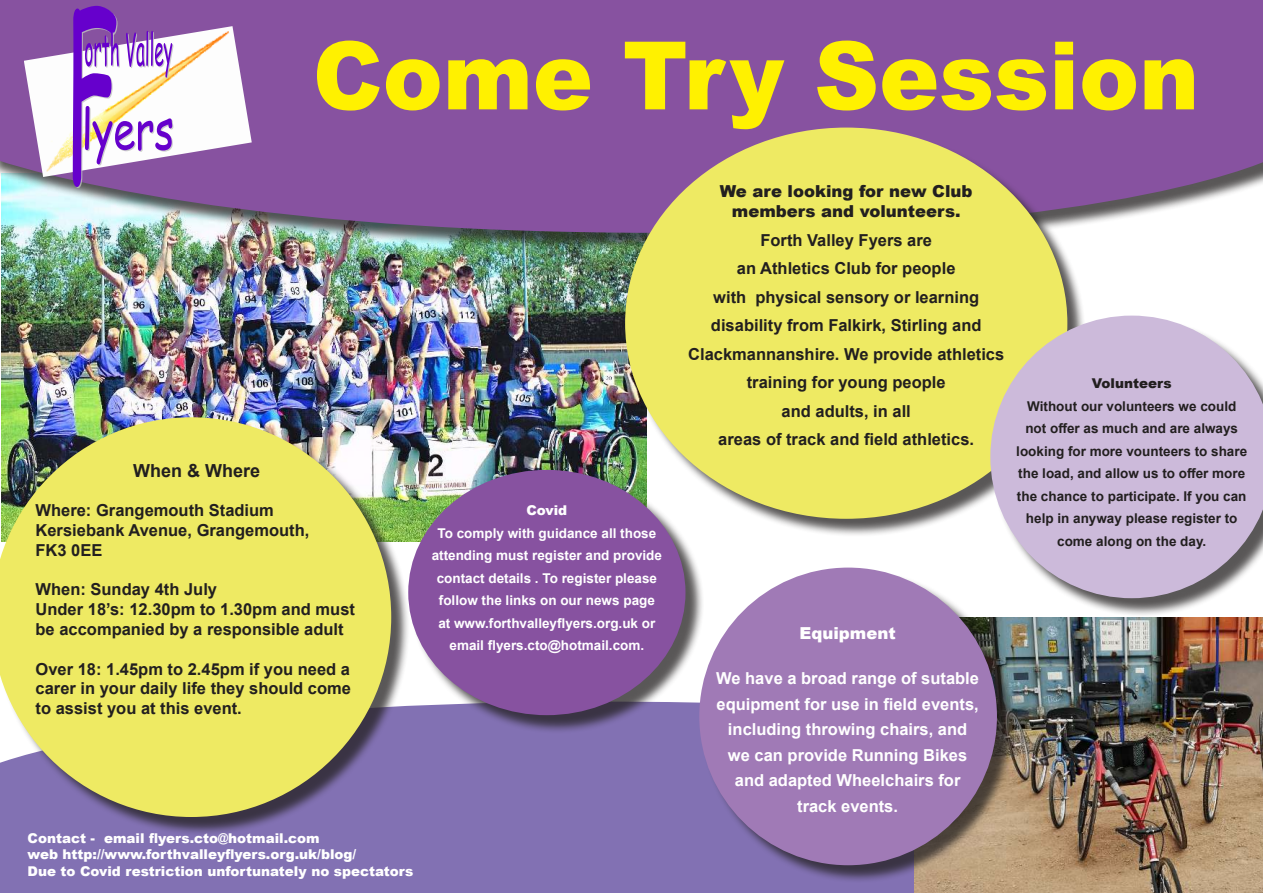
<style>
.page{position:relative;width:1263px;height:893px;background:#fff}
.page>*{position:absolute;margin:0;border:0;box-sizing:border-box;transform-origin:0 0}
.t1{font:900 94.5px "Arial";color:#fff100;scale:.95 1}
.t2{font:700 18px "Arial";color:#221f1f}
.t3{font:700 16.5px/28.5px "Arial";color:#221f1f}
.t4{font:700 16.5px/25.5px "Arial";color:#fff;text-align:center}
.t5{font:900 16.5px/19.8px "Arial";color:#221f1f;text-align:center}
.t6{font:900 16.5px "Arial";color:#fff}
.t7{font:700 13.5px/22.5px "Arial";color:#221f1f;text-align:center}
.t8{font:700 13.5px/22.5px "Arial";color:#fff;text-align:center}
.t9{font:900 13.5px/16.2px "Arial";color:#fff}
.t10{font:900 13.5px "Arial";color:#221f1f}
</style>
<div class="page">
<img style="left:1px;top:251px;width:626px;height:221px">
<div style="left:0;top:733px;width:914px;height:160px;background:#8271b3"></div>
<div style="left:0;top:0;width:1263px;height:251px;background:#221f1f;opacity:.75"></div>
<svg style="left:0;top:0;width:1263px;height:233px;fill:#8752a0"></svg>
<div style="left:627px;top:130px;width:459px;height:408px;background:#221f1f;opacity:.75"></div>
<div style="left:625px;top:128px;width:442px;height:391px;background:#eeea63;border-radius:50%"></div>
<img style="left:24px;top:26px;width:228px;height:151px">
<svg style="left:73px;top:6px;width:100px;height:182px"></svg>
<div style="left:410px;top:472px;width:294px;height:261px;background:#221f1f;opacity:.75"></div>
<div style="left:408px;top:470px;width:277px;height:245px;background:#8752a0;border-radius:50%"></div>
<div style="left:0;top:419px;width:410px;height:416px;background:#221f1f;opacity:.75"></div>
<svg style="left:0;top:417px;width:391px;height:400px;fill:#eeea63"></svg>
<div style="left:992px;top:318px;width:271px;height:299px;background:#221f1f;opacity:.75"></div>
<svg style="left:990px;top:316px;width:273px;height:282px;fill:#ccbada"></svg>
<img style="left:914px;top:617px;width:349px;height:276px">
<div style="left:701px;top:570px;width:314px;height:314px;background:#221f1f;opacity:.75"></div>
<div style="left:699px;top:568px;width:298px;height:297px;background:#a07ab6;border-radius:50%"></div>
<h1 class="t1" style="left:313px;top:41px;width:935px">Come Try Session</h1>
<p class="t2" style="left:133px;top:463px;width:129px">When &amp; Where</p>
<p class="t3" style="left:36px;top:502px;width:275px;line-height:19.8px">Where: Grangemouth Stadium<br>Kersiebank Avenue, Grangemouth,<br>FK3 0EE</p>
<p class="t3" style="left:36px;top:581px;width:321px;line-height:19.8px">When: Sunday 4th July<br>Under 18’s: 12.30pm to 1.30pm and must be accompanied by a responsible adult</p>
<p class="t3" style="left:36px;top:660px;width:317px;line-height:19.8px;text-align:justify">Over 18: 1.45pm to 2.45pm if you need a carer in your daily life they should come to assist you at this event.</p>
<p class="t9" style="left:526px;top:503px;width:42px">Covid</p>
<p class="t8" style="left:432px;top:523px;width:232px">To comply with guidance all those attending must register and provide contact details . To register please follow the links on our news page at www.forthvalleyflyers.org.uk or email flyers.cto@hotmail.com.</p>
<p class="t9" style="left:28px;top:830px;width:387px">Contact - email flyers.cto@hotmail.com<br>web http://www.forthvalleyflyers.org.uk/blog/<br>Due to Covid restriction unfortunately no spectators</p>
<p class="t5" style="left:720px;top:183px;width:254px">We are looking for new Club members and volunteers.</p>
<p class="t3" style="left:688px;top:227px;width:318px;text-align:center">Forth Valley Fyers are<br>an Athletics Club for people<br>with physical sensory or learning disability from Falkirk, Stirling and<br>Clackmannanshire. We provide athletics training for young people<br>and adults, in all<br>areas of track and field athletics.</p>
<p class="t10" style="left:1092px;top:378px;width:81px">Volunteers</p>
<p class="t7" style="left:1016px;top:396px;width:232px">Without our volunteers we could not offer as much and are always looking for more vounteers to share the load, and allow us to offer more the chance to participate. If you can help in anyway please register to come along on the day.</p>
<p class="t6" style="left:799px;top:621px;width:98px">Equipment</p>
<p class="t4" style="left:716px;top:667px;width:264px">We have a broad range of sutable equipment for use in field events, including throwing chairs, and we can provide Running Bikes and adapted Wheelchairs for track events.</p>
</div>
